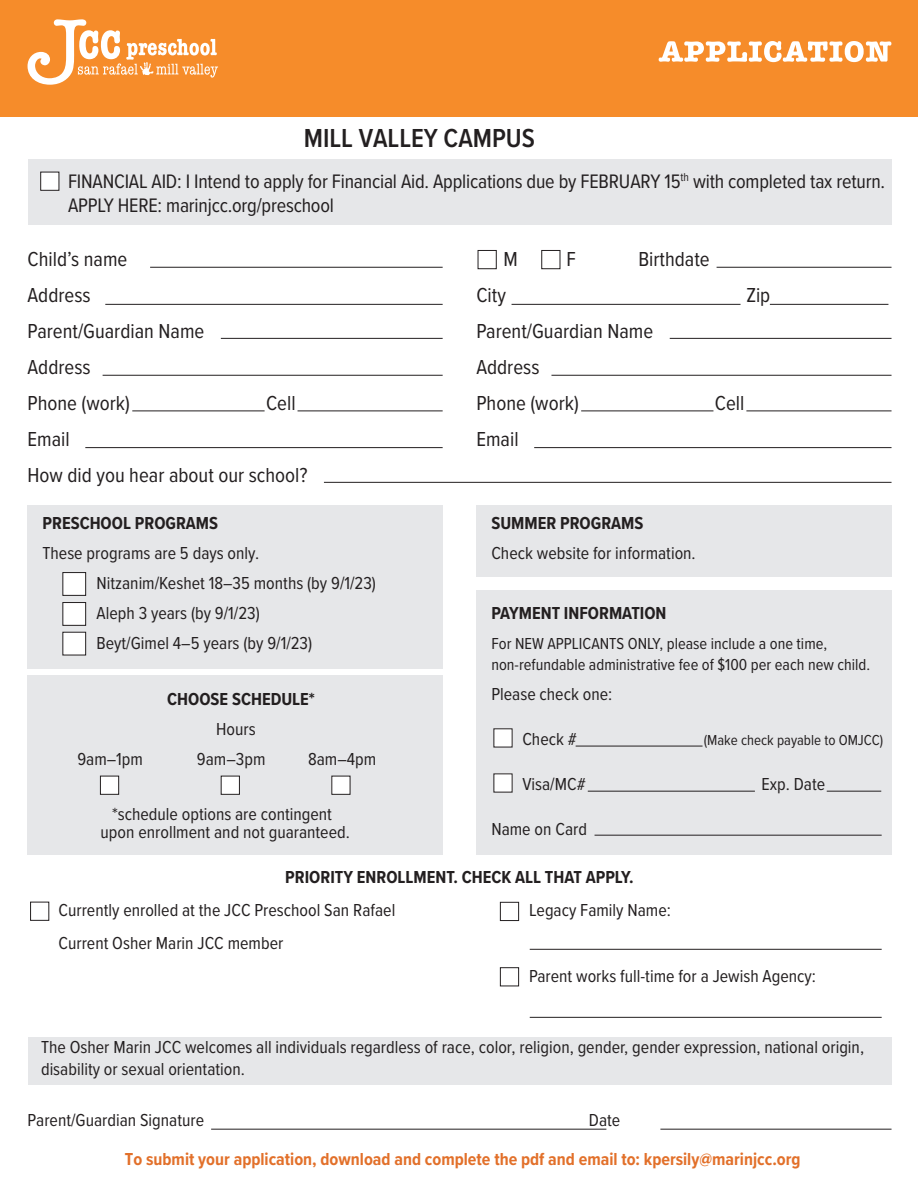
<style>
.page{position:relative;width:918px;height:1188px;background:#fff}
.page>*{position:absolute;margin:0;border:0;box-sizing:border-box;transform-origin:0 0}
.t1{font:600 27px "Proxima Nova Cond";color:#231f20}
.t2{font:21px/36px "Proxima Nova Cond";color:#231f20}
.t3{font:20.25px/24.3px "Proxima Nova Cond";letter-spacing:-.01em;color:#231f20}
.t4{font:18px/30px "Proxima Nova Cond";color:#231f20}
.t5{font:700 18px "Proxima Nova Cond";color:#231f20}
.t6{font:700 18px "Proxima Nova Cond";color:#e2702a}
.t7{font:16.5px/21px "Proxima Nova Cond";color:#231f20}
.t8{font:15px "Proxima Nova Cond";color:#231f20}
</style>
<div class="page">
<div style="left:0;top:0;width:918px;height:117px;background:#f68c2a"></div>
<svg style="left:28px;top:19px;width:190px;height:66px"></svg>
<div style="left:28px;top:1037px;width:864px;height:47px;background:#e6e7e9"></div>
<div style="left:28px;top:159px;width:864px;height:66px;background:#e6e7e9"></div>
<div style="left:28px;top:505px;width:415px;height:163px;background:#e6e7e9"></div>
<div style="left:28px;top:675px;width:415px;height:179px;background:#e6e7e9"></div>
<div style="left:476px;top:505px;width:416px;height:72px;background:#e6e7e9"></div>
<div style="left:476px;top:590px;width:416px;height:264px;background:#e6e7e9"></div>
<div style="left:41px;top:172px;width:18px;height:18px;background:#fff"></div>
<div style="left:40px;top:172px;width:19px;height:19px;border:1px solid #231f20"></div>
<div style="left:478px;top:250px;width:19px;height:19px;border:1px solid #231f20"></div>
<div style="left:541px;top:250px;width:19px;height:19px;border:1px solid #231f20"></div>
<hr style="left:324px;top:482px;width:568px;height:1px;background:#231f20">
<hr style="left:827px;top:791px;width:54px;height:1px;background:#231f20">
<hr style="left:576px;top:746px;width:127px;height:1px;background:#231f20">
<hr style="left:588px;top:791px;width:167px;height:1px;background:#231f20">
<hr style="left:595px;top:835px;width:287px;height:1px;background:#231f20">
<hr style="left:534px;top:447px;width:358px;height:1px;background:#231f20">
<hr style="left:85px;top:447px;width:358px;height:1px;background:#231f20">
<hr style="left:581px;top:411px;width:132px;height:1px;background:#231f20">
<hr style="left:132px;top:411px;width:133px;height:1px;background:#231f20">
<hr style="left:746px;top:411px;width:146px;height:1px;background:#231f20">
<hr style="left:298px;top:411px;width:145px;height:1px;background:#231f20">
<hr style="left:551px;top:375px;width:341px;height:1px;background:#231f20">
<hr style="left:103px;top:375px;width:340px;height:1px;background:#231f20">
<hr style="left:670px;top:338px;width:222px;height:1px;background:#231f20">
<hr style="left:221px;top:338px;width:222px;height:1px;background:#231f20">
<hr style="left:512px;top:304px;width:229px;height:1px;background:#231f20">
<hr style="left:105px;top:304px;width:338px;height:1px;background:#231f20">
<hr style="left:717px;top:267px;width:175px;height:1px;background:#231f20">
<hr style="left:150px;top:267px;width:293px;height:1px;background:#231f20">
<div style="left:63px;top:573px;width:23px;height:22px;background:#fff"></div>
<div style="left:62px;top:572px;width:24px;height:24px;border:1px solid #231f20"></div>
<div style="left:63px;top:603px;width:23px;height:22px;background:#fff"></div>
<div style="left:62px;top:602px;width:24px;height:24px;border:1px solid #231f20"></div>
<div style="left:63px;top:632px;width:23px;height:23px;background:#fff"></div>
<div style="left:100px;top:776px;width:19px;height:18px;background:#fff"></div>
<div style="left:100px;top:776px;width:19px;height:19px;border:1px solid #231f20"></div>
<div style="left:221px;top:776px;width:18px;height:18px;background:#fff"></div>
<div style="left:221px;top:776px;width:19px;height:19px;border:1px solid #231f20"></div>
<div style="left:332px;top:776px;width:18px;height:18px;background:#fff"></div>
<div style="left:494px;top:729px;width:18px;height:18px;background:#fff"></div>
<div style="left:494px;top:774px;width:18px;height:18px;background:#fff"></div>
<hr style="left:660px;top:1129px;width:232px;height:1px;background:#231f20">
<hr style="left:211px;top:1129px;width:395px;height:1px;background:#231f20">
<svg style="left:659px;top:41px;width:232px;height:21px"></svg>
<hr style="left:530px;top:949px;width:352px;height:1px;background:#231f20">
<hr style="left:530px;top:1017px;width:352px;height:1px;background:#231f20">
<div style="left:30px;top:902px;width:19px;height:19px;border:1px solid #231f20"></div>
<div style="left:500px;top:902px;width:19px;height:19px;border:1px solid #231f20"></div>
<div style="left:500px;top:967px;width:19px;height:19px;border:1px solid #231f20"></div>
<hr style="left:770px;top:304px;width:118px;height:1px;background:#231f20">
<h1 class="t1" style="left:304px;top:118px;width:233px">MILL VALLEY CAMPUS</h1>
<p class="t3" style="left:68px;top:168px;width:819px">FINANCIAL AID: I Intend to apply for Financial Aid. Applications due by FEBRUARY 15<sup>th</sup> with completed tax return.<br>APPLY HERE: marinjcc.org/preschool</p>
<p class="t2" style="left:504px;top:240px;width:16px">M</p>
<p class="t2" style="left:567px;top:240px;width:11px">F</p>
<p class="t2" style="left:638px;top:240px;width:73px">Birthdate</p>
<p class="t2" style="left:476px;top:276px;width:31px">City</p>
<p class="t2" style="left:746px;top:276px;width:26px">Zip</p>
<p class="t2" style="left:476px;top:312px;width:178px">Parent/Guardian Name<br>Address<br>Phone (work)</p>
<p class="t2" style="left:28px;top:240px;width:178px">Child’s name<br>Address<br>Parent/Guardian Name<br>Address<br>Phone (work)</p>
<p class="t2" style="left:266px;top:384px;width:31px">Cell</p>
<p class="t2" style="left:28px;top:420px;width:282px">Email<br>How did you hear about our school?</p>
<p class="t2" style="left:715px;top:384px;width:31px">Cell</p>
<p class="t2" style="left:476px;top:420px;width:44px">Email</p>
<p class="t5" style="left:43px;top:510px;width:177px">PRESCHOOL PROGRAMS</p>
<p class="t4" style="left:97px;top:537px;width:281px;text-indent:-54px">These programs are 5 days only.<br>Nitzanim/Keshet 18–35 months (by 9/1/23)<br>Aleph 3 years (by 9/1/23)<br>Beyt/Gimel 4–5 years (by 9/1/23)</p>
<p class="t5" style="left:167px;top:685px;width:149px">CHOOSE SCHEDULE*</p>
<p class="t4" style="left:216px;top:713px;width:41px">Hours</p>
<p class="t4" style="left:77px;top:743px;width:67px">9am–1pm</p>
<p class="t4" style="left:197px;top:743px;width:70px">9am–3pm</p>
<p class="t4" style="left:308px;top:743px;width:70px">8am–4pm</p>
<p class="t4" style="left:101px;top:804px;width:251px;line-height:18px;text-align:center">*schedule options are contingent upon enrollment and not guaranteed.</p>
<p class="t5" style="left:491px;top:510px;width:154px">SUMMER PROGRAMS</p>
<p class="t4" style="left:491px;top:537px;width:206px">Check website for information.</p>
<p class="t5" style="left:491px;top:600px;width:177px">PAYMENT INFORMATION</p>
<p class="t7" style="left:491px;top:632px;width:380px">For NEW APPLICANTS ONLY, please include a one time, non-refundable administrative fee of $100 per each new child.</p>
<p class="t4" style="left:491px;top:678px;width:122px">Please check one:</p>
<p class="t4" style="left:522px;top:723px;width:56px">Check #</p>
<p class="t8" style="left:704px;top:729px;width:181px">(Make check payable to OMJCC)</p>
<p class="t4" style="left:522px;top:768px;width:65px">Visa/MC#</p>
<p class="t4" style="left:762px;top:768px;width:65px">Exp. Date</p>
<p class="t4" style="left:491px;top:813px;width:97px">Name on Card</p>
<p class="t5" style="left:285px;top:864px;width:350px">PRIORITY ENROLLMENT. CHECK ALL THAT APPLY.</p>
<p class="t4" style="left:59px;top:895px;width:338px">Currently enrolled at the JCC Preschool San Rafael</p>
<p class="t4" style="left:529px;top:895px;width:143px">Legacy Family Name:</p>
<p class="t4" style="left:58px;top:928px;width:226px">Current Osher Marin JCC member</p>
<p class="t4" style="left:529px;top:961px;width:288px">Parent works full-time for a Jewish Agency:</p>
<p class="t4" style="left:41px;top:1036px;width:825px;line-height:21.6px">The Osher Marin JCC welcomes all individuals regardless of race, color, religion, gender, gender expression, national origin, disability or sexual orientation.</p>
<p class="t4" style="left:28px;top:1104px;width:178px">Parent/Guardian Signature</p>
<p class="t4" style="left:589px;top:1104px;width:33px">Date</p>
<p class="t6" style="left:125px;top:1145px;width:677px">To submit your application, download and complete the pdf and email to: kpersily@marinjcc.org</p>
</div>
